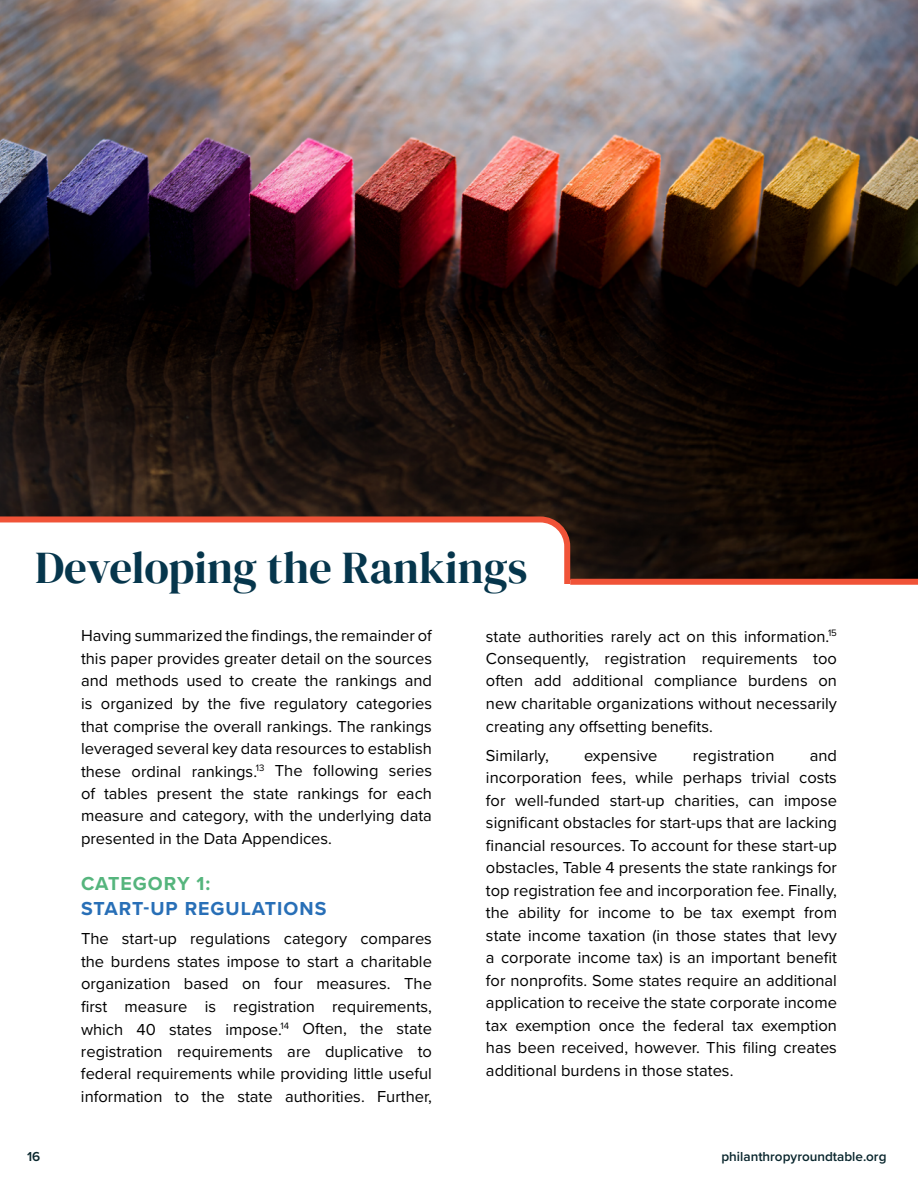
<style>
.page{position:relative;width:918px;height:1188px;background:#fff}
.page>*{position:absolute;margin:0;border:0;box-sizing:border-box;transform-origin:0 0}
.t1{font:45px "DM Serif Display";color:#06364c}
.t2{font:700 19.5px "Proxima Nova";letter-spacing:.05em;color:#286fb7}
.t3{font:700 19.5px "Proxima Nova";letter-spacing:.05em;color:#55b57d}
.t4{font:16.5px/22.5px "Proxima Nova";color:#000;text-align:justify}
.t5{font:600 13.5px "Proxima Nova";color:#09262d}
</style>
<div class="page">
<img style="left:0;top:0;width:918px;height:579px">
<svg style="left:0;top:516px;width:570px;height:68px"></svg>
<div style="left:570px;top:579px;width:348px;height:6px;background:#f05338"></div>
<h1 class="t1" style="left:35px;top:541px;width:494px">Developing the Rankings</h1>
<p class="t4" style="left:81px;top:624px;width:353px">Having summarized the findings, the remainder of this paper provides greater detail on the sources and methods used to create the rankings and is organized by the five regulatory categories that comprise the overall rankings. The rankings leveraged several key data resources to establish these ordinal rankings.<sup>13</sup> The following series of tables present the state rankings for each measure and category, with the underlying data presented in the Data Appendices.</p>
<p class="t3" style="left:81px;top:869px;width:131px">CATEGORY 1:</p>
<p class="t2" style="left:81px;top:894px;width:247px">START-UP REGULATIONS</p>
<p class="t4" style="left:81px;top:927px;width:353px">The start-up regulations category compares the burdens states impose to start a charitable organization based on four measures. The first measure is registration requirements, which 40 states impose.<sup>14</sup> Often, the state registration requirements are duplicative to federal requirements while providing little useful information to the state authorities. Further,</p>
<p class="t4" style="left:486px;top:624px;width:353px">state authorities rarely act on this information.<sup>15<br></sup>Consequently, registration requirements too often add additional compliance burdens on new charitable organizations without necessarily creating any offsetting benefits.</p>
<p class="t4" style="left:486px;top:743px;width:64px">Similarly,</p>
<p class="t4" style="left:584px;top:743px;width:75px">expensive</p>
<p class="t4" style="left:693px;top:743px;width:83px">registration</p>
<p class="t4" style="left:486px;top:743px;width:353px;text-indent:324px">and incorporation fees, while perhaps trivial costs for well-funded start-up charities, can impose significant obstacles for start-ups that are lacking financial resources. To account for these start-up obstacles, Table 4 presents the state rankings for top registration fee and incorporation fee. Finally, the ability for income to be tax exempt from state income taxation (in those states that levy a corporate income tax) is an important benefit for nonprofits. Some states require an additional application to receive the state corporate income tax exemption once the federal tax exemption has been received, however. This filing creates additional burdens in those states.</p>
<p class="t5" style="left:27px;top:1146px;width:15px">16</p>
<p class="t5" style="left:721px;top:1146px;width:167px">philanthropyroundtable.org</p>
</div>
